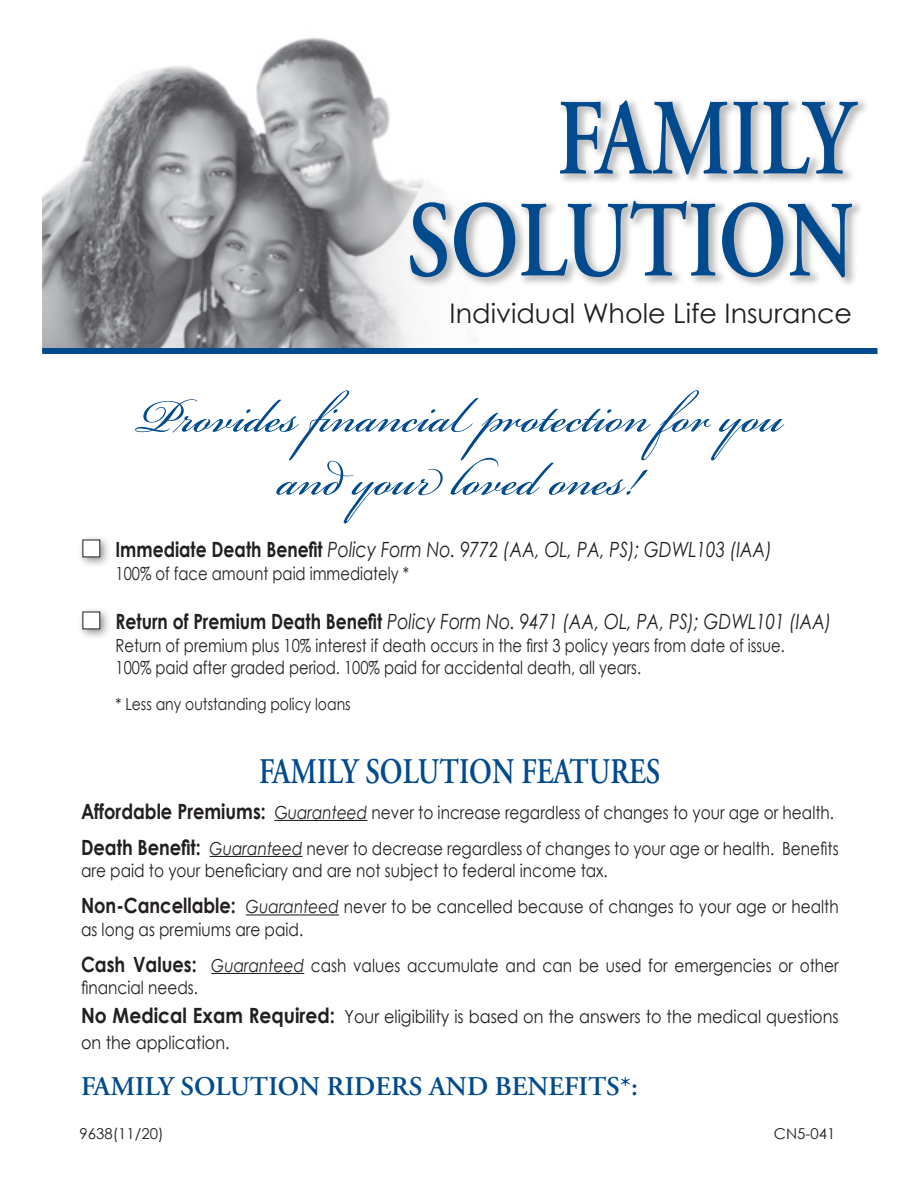
<style>
.page{position:relative;width:918px;height:1188px;background:#fff}
.page>*{position:absolute;margin:0;border:0;box-sizing:border-box;transform-origin:0 0}
.t1{font:600 108px "Adobe Garamond Pro";color:#004a8d;scale:.8 1}
.t2{font:72px/63px "Bickham Script Pro";color:#004a8d;text-align:center}
.t3{font:600 36px "Adobe Garamond Pro";color:#004a8d;scale:.8 1}
.t4{font:600 27px "Adobe Garamond Pro";color:#004a8d}
.t5{font:27px "Century Gothic";color:#231f20}
.t6{font:italic 21px "Century Gothic";color:#231f20;scale:.82 1}
.t7{font:18px/22.5px "Century Gothic";color:#231f20;scale:.85 1}
.t8{font:18px/22.5px "Century Gothic";color:#231f20;scale:.82 1}
.t9{font:18px/25.2px "Century Gothic";color:#231f20;scale:.89 1}
.t10{font:16.5px "Century Gothic";color:#231f20;scale:.85 1}
.t11{font:15px "Century Gothic";color:#231f20}
.s1{font-weight:700;font-style:normal}
.s2{font-weight:700;font-size:21px}
.s3{font-style:italic}
</style>
<div class="page">
<img style="left:42px;top:38px;width:436px;height:310px">
<hr style="left:274px;top:820px;width:93px;height:1px;background:#231f20">
<hr style="left:210px;top:856px;width:93px;height:1px;background:#231f20">
<hr style="left:246px;top:914px;width:93px;height:1px;background:#231f20">
<hr style="left:211px;top:973px;width:93px;height:1px;background:#231f20">
<div style="left:77px;top:534px;width:34px;height:34px;background:#231f20;opacity:.5"></div>
<div style="left:83px;top:540px;width:17px;height:17px;background:#fff"></div>
<div style="left:77px;top:606px;width:34px;height:34px;background:#231f20;opacity:.5"></div>
<div style="left:83px;top:612px;width:17px;height:17px;background:#fff"></div>
<div style="left:407px;top:95px;width:464px;height:192px;background:#231f20;opacity:.3"></div>
<div style="left:42px;top:348px;width:836px;height:6px;background:#004a8d"></div>
<p class="t1" style="left:557px;top:77px;width:373px">FAMILY</p>
<p class="t1" style="left:407px;top:179px;width:561px">SOLUTION</p>
<p class="t5" style="left:450px;top:294px;width:404px">Individual Whole Life Insurance</p>
<p class="t2" style="left:136px;top:375px;width:648px">Provides financial protection for you and your loved ones!</p>
<p class="t6" style="left:116px;top:535px;width:802px"><span class="s1">Immediate Death Benefit</span> Policy Form No. 9772 (AA, OL, PA, PS); GDWL103 (IAA)</p>
<p class="t8" style="left:116px;top:562px;width:360px">100% of face amount paid immediately *</p>
<p class="t6" style="left:116px;top:607px;width:875px"><span class="s1">Return of Premium Death Benefit</span> Policy Form No. 9471 (AA, OL, PA, PS); GDWL101 (IAA)</p>
<p class="t8" style="left:116px;top:634px;width:818px">Return of premium plus 10% interest if death occurs in the first 3 policy years from date of issue.<br>100% paid after graded period. 100% paid for accidental death, all years.</p>
<p class="t10" style="left:116px;top:693px;width:278px">* Less any outstanding policy loans</p>
<p class="t3" style="left:259px;top:751px;width:503px">FAMILY SOLUTION FEATURES</p>
<p class="t7" style="left:81px;top:801px;width:888px"><span class="s2">Affordable Premiums:</span> G<span class="s3">uaranteed</span> never to increase regardless of changes to your age or health.</p>
<p class="t7" style="left:81px;top:837px;width:893px"><span class="s2">Death Benefit:</span> <span class="s3">Guaranteed</span> never to decrease regardless of changes to your age or health. Benefits are paid to your beneficiary and are not subject to federal income tax.</p>
<p class="t7" style="left:81px;top:895px;width:893px"><span class="s2">Non-Cancellable:</span> <span class="s3">Guaranteed</span> never to be cancelled because of changes to your age or health as long as premiums are paid.</p>
<p class="t7" style="left:81px;top:954px;width:893px"><span class="s2">Cash Values:</span> <span class="s3">Guaranteed</span> cash values accumulate and can be used for emergencies or other financial needs.</p>
<p class="t9" style="left:81px;top:1004px;width:853px"><span class="s2">No Medical Exam Required:</span> Your eligibility is based on the answers to the medical questions on the application.</p>
<p class="t4" style="left:81px;top:1070px;width:558px">FAMILY SOLUTION RIDERS AND BENEFITS*:</p>
<p class="t11" style="left:80px;top:1123px;width:86px">9638(11/20)</p>
<p class="t11" style="left:774px;top:1123px;width:63px">CN5-041</p>
</div>
